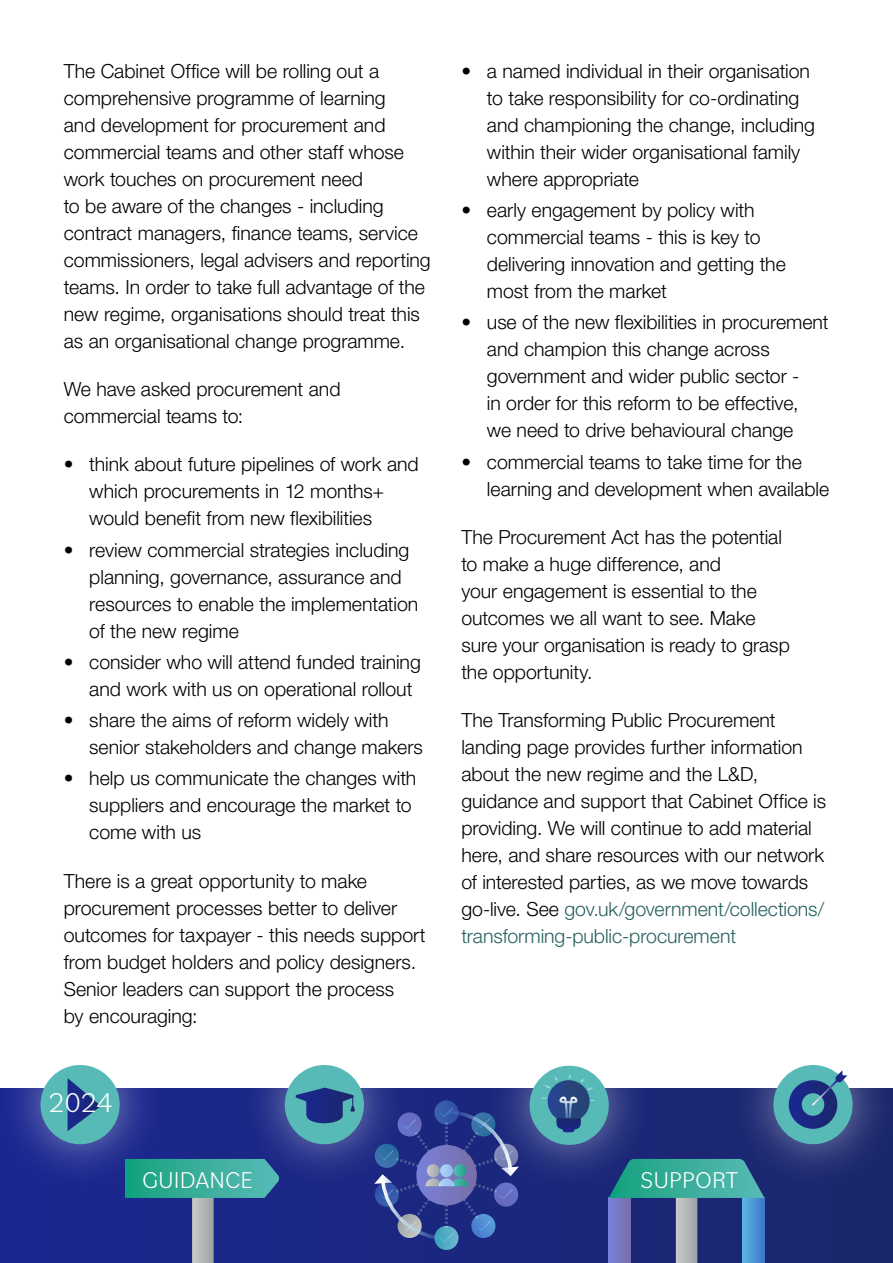
<style>
.page{position:relative;width:893px;height:1263px;background:#fff}
.page>*{position:absolute;margin:0;border:0;box-sizing:border-box;transform-origin:0 0}
.t1{font:300 28.5px "Bilo";color:#fff}
.t2{font:300 24px "Bilo";color:#fff}
.Body{font:300 19.5px/27px "Helvetica Neue LT Pro";color:#000}
.s1{color:#28615f}
</style>
<div class="page">
<svg style="left:0;top:1089px;width:893px;height:174px;background:#1b277e"></svg>
<img style="left:0;top:1065px;width:184px;height:144px">
<div style="left:40px;top:1065px;width:80px;height:79px;background:#57bab7;border-radius:50%"></div>
<img style="left:220px;top:1065px;width:209px;height:144px">
<div style="left:285px;top:1065px;width:79px;height:79px;background:#57bab7;border-radius:50%"></div>
<img style="left:709px;top:1065px;width:184px;height:144px">
<div style="left:773px;top:1065px;width:80px;height:79px;background:#57bab7;border-radius:50%"></div>
<svg style="left:789px;top:1080px;width:48px;height:49px"></svg>
<div style="left:802px;top:1093px;width:22px;height:23px;background:#57bab7;border-radius:50%"></div>
<svg style="left:812px;top:1070px;width:35px;height:35px"></svg>
<svg style="left:68px;top:1078px;width:33px;height:53px"></svg>
<svg style="left:295px;top:1088px;width:60px;height:35px"></svg>
<svg style="left:434px;top:1100px;width:25px;height:24px"></svg>
<svg style="left:434px;top:1226px;width:25px;height:24px"></svg>
<svg style="left:374px;top:1107px;width:145px;height:136px;background:#3d4f99"></svg>
<svg style="left:125px;top:1159px;width:155px;height:104px;background:#326392"></svg>
<svg style="left:609px;top:1159px;width:155px;height:104px;background:#436c98"></svg>
<img style="left:465px;top:1065px;width:208px;height:144px">
<div style="left:530px;top:1066px;width:79px;height:79px;background:#57bab7;border-radius:50%"></div>
<svg style="left:541px;top:1073px;width:55px;height:59px"></svg>
<p class="Body" style="left:64px;top:57px;width:368px">The Cabinet Office will be rolling out a comprehensive programme of learning<br>and development for procurement and commercial teams and other staff whose work touches on procurement need<br>to be aware of the changes - including contract managers, finance teams, service commissioners, legal advisers and reporting teams. In order to take full advantage of the new regime, organisations should treat this as an organisational change programme.</p>
<p class="Body" style="left:64px;top:375px;width:278px">We have asked procurement and commercial teams to:</p>
<p class="Body" style="left:89px;top:450px;width:331px;text-indent:-26px">• think about future pipelines of work and which procurements in 12 months+ would benefit from new flexibilities</p>
<p class="Body" style="left:89px;top:536px;width:331px;text-indent:-26px">• review commercial strategies including planning, governance, assurance and resources to enable the implementation of the new regime</p>
<p class="Body" style="left:89px;top:648px;width:333px;text-indent:-26px">• consider who will attend funded training and work with us on operational rollout</p>
<p class="Body" style="left:89px;top:706px;width:335px;text-indent:-26px">• share the aims of reform widely with senior stakeholders and change makers</p>
<p class="Body" style="left:89px;top:764px;width:329px;text-indent:-26px">• help us communicate the changes with suppliers and encourage the market to come with us</p>
<p class="Body" style="left:64px;top:867px;width:363px">There is a great opportunity to make procurement processes better to deliver outcomes for taxpayer - this needs support from budget holders and policy designers.<br>Senior leaders can support the process<br>by encouraging:</p>
<h1 class="t1" style="left:49px;top:1083px;width:65px">2024</h1>
<p class="Body" style="left:487px;top:57px;width:330px;text-indent:-26px">• a named individual in their organisation to take responsibility for co-ordinating and championing the change, including within their wider organisational family where appropriate</p>
<p class="Body" style="left:487px;top:196px;width:300px;text-indent:-26px">• early engagement by policy with commercial teams - this is key to delivering innovation and getting the most from the market</p>
<p class="Body" style="left:487px;top:308px;width:343px;text-indent:-26px">• use of the new flexibilities in procurement and champion this change across government and wider public sector -<br>in order for this reform to be effective,<br>we need to drive behavioural change</p>
<p class="Body" style="left:487px;top:448px;width:344px;text-indent:-26px">• commercial teams to take time for the learning and development when available</p>
<p class="Body" style="left:461px;top:523px;width:330px">The Procurement Act has the potential to make a huge difference, and<br>your engagement is essential to the outcomes we all want to see. Make sure your organisation is ready to grasp the opportunity.</p>
<p class="Body" style="left:461px;top:706px;width:366px">The Transforming Public Procurement landing page provides further information about the new regime and the L&amp;D, guidance and support that Cabinet Office is providing. We will continue to add material here, and share resources with our network of interested parties, as we move towards go-live. See <span class="s1">gov.uk/government/collections/ transforming-public-procurement</span></p>
<p class="t2" style="left:142px;top:1163px;width:112px">GUIDANCE</p>
<p class="t2" style="left:640px;top:1163px;width:99px">SUPPORT</p>
</div>
